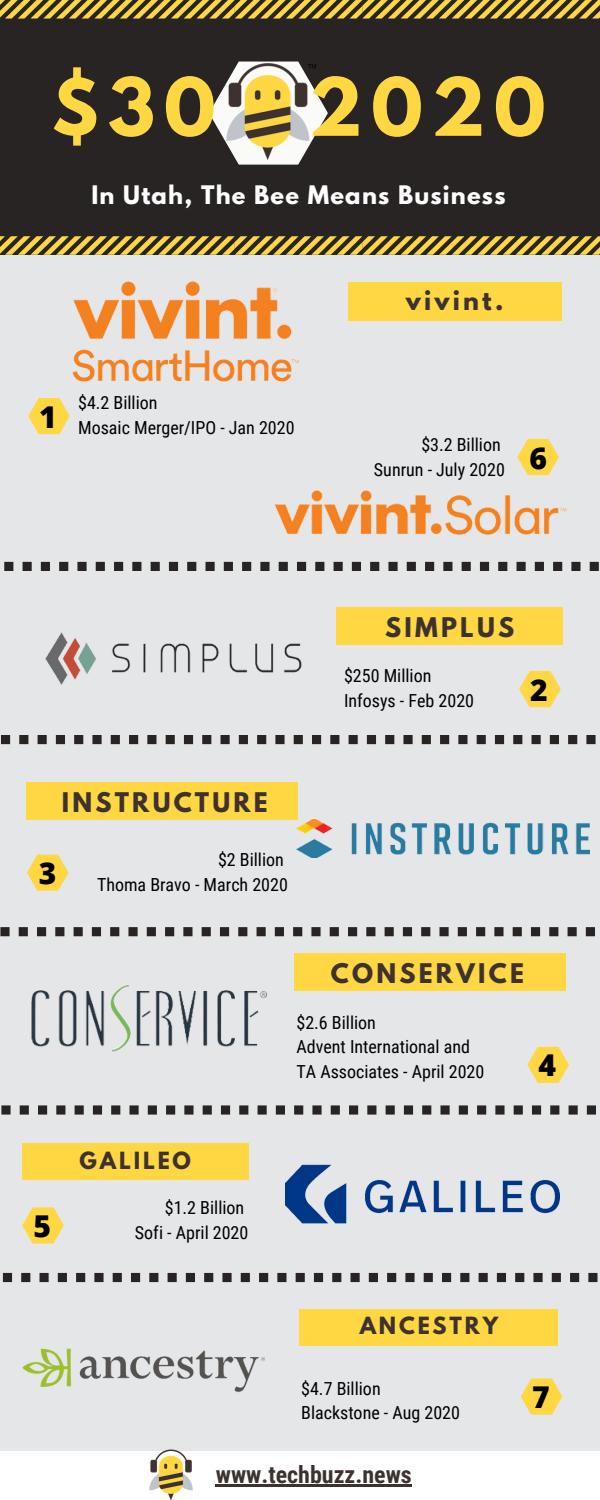
<style>
.page{position:relative;width:600px;height:1500px;background:#e5e6e8}
.page>*{position:absolute;margin:0;border:0;box-sizing:border-box;transform-origin:0 0}
.t1{font:700 71.1px "League Spartan";letter-spacing:.125em;color:#ffd742}
.t2{font:800 30px "Open Sans";color:#000}
.t3{font:700 24px "League Spartan";letter-spacing:.135em;color:#3d3230}
.t4{font:700 24px "Roboto Condensed";color:#3d3230}
.t5{font:700 22.6px "League Spartan";letter-spacing:.055em;color:#fff}
.t6{font:700 21px "League Spartan";letter-spacing:.135em;color:#3d3230}
.t7{font:18px "Roboto Condensed";color:#000}
</style>
<div class="page">
<div style="left:0;top:0;width:600px;height:255px;background:#282423"></div>
<svg style="left:0;top:0;width:600px;height:19px"></svg>
<svg style="left:0;top:236px;width:600px;height:19px"></svg>
<div style="left:348px;top:282px;width:213px;height:39px;background:#ffd742"></div>
<svg style="left:4px;top:562px;width:248px;height:9px"></svg>
<svg style="left:589px;top:562px;width:10px;height:9px"></svg>
<div style="left:22px;top:1144px;width:227px;height:36px;background:#ffd742"></div>
<svg style="left:1px;top:1105px;width:321px;height:10px"></svg>
<svg style="left:331px;top:1105px;width:265px;height:10px"></svg>
<div style="left:336px;top:608px;width:227px;height:37px;background:#ffd742"></div>
<svg style="left:0;top:927px;width:321px;height:9px"></svg>
<svg style="left:330px;top:927px;width:265px;height:9px"></svg>
<svg style="left:1px;top:735px;width:302px;height:9px"></svg>
<svg style="left:312px;top:735px;width:284px;height:9px"></svg>
<div style="left:0;top:1451px;width:600px;height:49px;background:#fff"></div>
<img style="left:149px;top:1449px;width:44px;height:51px">
<img style="left:72px;top:281px;width:227px;height:101px">
<div style="left:27px;top:783px;width:271px;height:37px;background:#ffd742"></div>
<img style="left:296px;top:820px;width:294px;height:37px">
<svg style="left:2px;top:1273px;width:321px;height:9px"></svg>
<svg style="left:332px;top:1273px;width:266px;height:9px"></svg>
<div style="left:299px;top:1309px;width:259px;height:36px;background:#ffd742"></div>
<img style="left:22px;top:1348px;width:242px;height:45px">
<svg style="left:209px;top:99px;width:119px;height:66px"></svg>
<img style="left:217px;top:61px;width:103px;height:102px">
<svg style="left:28px;top:398px;width:42px;height:36px"></svg>
<svg style="left:519px;top:671px;width:42px;height:36px"></svg>
<svg style="left:22px;top:1207px;width:42px;height:37px"></svg>
<svg style="left:27px;top:855px;width:42px;height:36px"></svg>
<svg style="left:521px;top:1379px;width:41px;height:36px"></svg>
<svg style="left:522px;top:439px;width:33px;height:10px"></svg>
<img style="left:31px;top:985px;width:236px;height:67px">
<div style="left:294px;top:953px;width:272px;height:37px;background:#ffd742"></div>
<svg style="left:527px;top:1047px;width:42px;height:36px"></svg>
<img style="left:45px;top:632px;width:257px;height:53px">
<img style="left:286px;top:1164px;width:273px;height:60px">
<img style="left:260px;top:449px;width:321px;height:122px">
<hr style="left:216px;top:1484px;width:196px;height:3px;background:#3d3230">
<p class="t1" style="left:51px;top:72px;width:166px">$30</p>
<p class="t1" style="left:309px;top:72px;width:238px">2020</p>
<p class="t5" style="left:91px;top:184px;width:416px">In Utah, The Bee Means Business</p>
<p class="t2" style="left:39px;top:396px;width:19px">1</p>
<p class="t7" style="left:78px;top:393px;width:81px">$4.2 Billion</p>
<p class="t7" style="left:78px;top:418px;width:218px">Mosaic Merger/IPO - Jan 2020</p>
<p class="t3" style="left:406px;top:289px;width:99px">vivint.</p>
<p class="t7" style="left:421px;top:435px;width:81px">$3.2 Billion</p>
<p class="t7" style="left:374px;top:460px;width:132px">Sunrun - July 2020</p>
<p class="t2" style="left:529px;top:437px;width:19px">6</p>
<p class="t3" style="left:62px;top:791px;width:207px">INSTRUCTURE</p>
<p class="t2" style="left:39px;top:852px;width:19px">3</p>
<p class="t7" style="left:218px;top:849px;width:67px">$2 Billion</p>
<p class="t7" style="left:97px;top:874px;width:192px">Thoma Bravo - March 2020</p>
<p class="t3" style="left:385px;top:616px;width:130px">SIMPLUS</p>
<p class="t7" style="left:344px;top:666px;width:89px">$250 Million</p>
<p class="t7" style="left:344px;top:690px;width:132px">Infosys - Feb 2020</p>
<p class="t2" style="left:530px;top:669px;width:19px">2</p>
<p class="t2" style="left:34px;top:1205px;width:19px">5</p>
<p class="t6" style="left:80px;top:1150px;width:113px">GALILEO</p>
<p class="t7" style="left:165px;top:1197px;width:81px">$1.2 Billion</p>
<p class="t7" style="left:135px;top:1222px;width:115px">Sofi - April 2020</p>
<p class="t3" style="left:331px;top:961px;width:195px">CONSERVICE</p>
<p class="t7" style="left:296px;top:1012px;width:81px">$2.6 Billion</p>
<p class="t7" style="left:296px;top:1037px;width:175px">Advent International and</p>
<p class="t7" style="left:296px;top:1062px;width:189px">TA Associates - April 2020</p>
<p class="t2" style="left:538px;top:1044px;width:19px">4</p>
<p class="t6" style="left:360px;top:1315px;width:140px">ANCESTRY</p>
<p class="t7" style="left:301px;top:1378px;width:81px">$4.7 Billion</p>
<p class="t7" style="left:301px;top:1403px;width:160px">Blackstone - Aug 2020</p>
<p class="t2" style="left:532px;top:1376px;width:19px">7</p>
<p class="t4" style="left:216px;top:1461px;width:197px">www.techbuzz.news</p>
</div>
